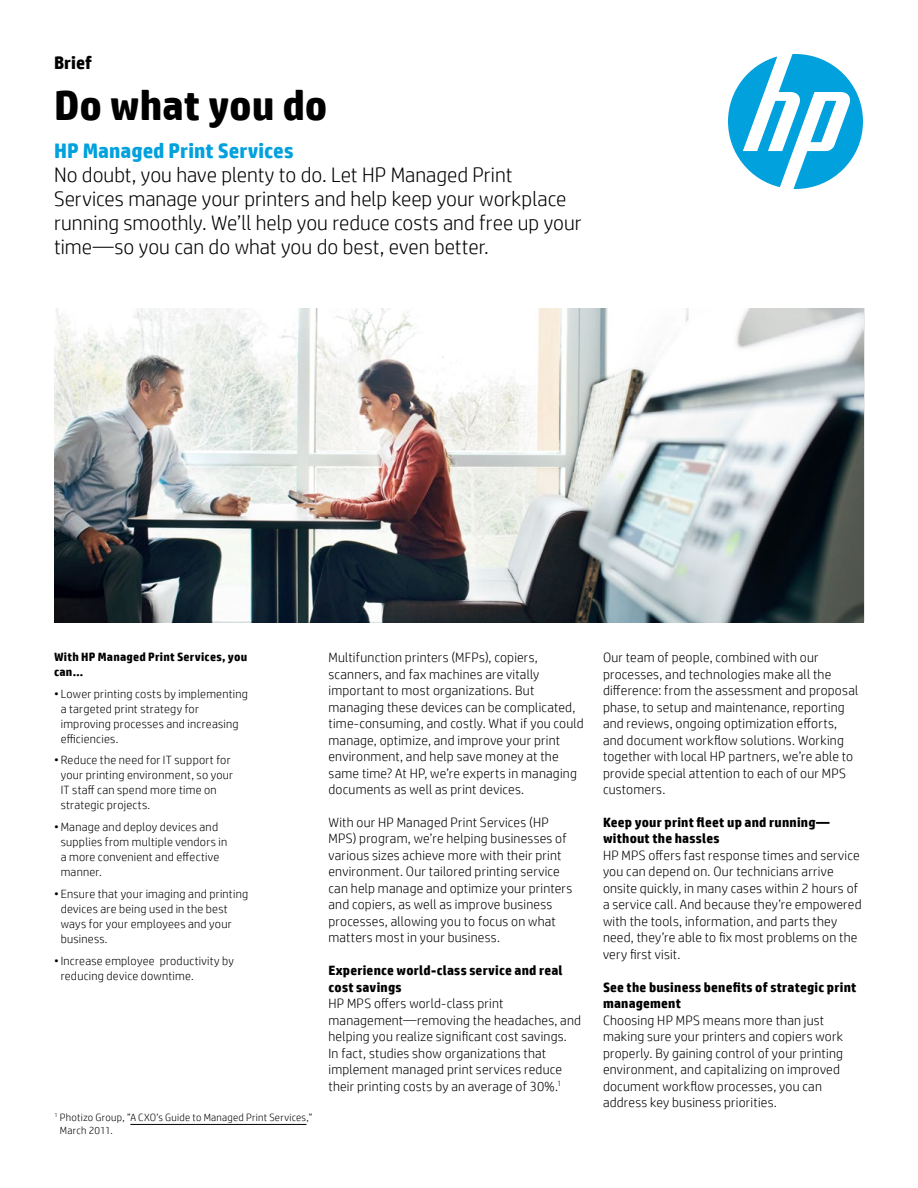
<style>
.page{position:relative;width:918px;height:1188px;background:#fff}
.page>*{position:absolute;margin:0;border:0;box-sizing:border-box;transform-origin:0 0}
.t1{font:700 42px "HP Simplified";letter-spacing:-.005em;color:#000}
.t2{font:300 21px/24px "HP Simplified";color:#000}
.t3{font:700 21px "HP Simplified";letter-spacing:.005em;color:#00a1dd}
.t4{font:700 18px "HP Simplified";letter-spacing:.005em;color:#000}
.t5{font:300 13.5px/16.5px "HP Simplified";letter-spacing:.015em;color:#000}
.t6{font:700 13.5px/16.5px "HP Simplified";letter-spacing:.015em;color:#000}
.t7{font:300 12px/15px "HP Simplified";letter-spacing:.02em;color:#000101}
.t8{font:300 12px/15px "HP Simplified";letter-spacing:.02em;color:#000}
.t9{font:700 12px/15px "HP Simplified";letter-spacing:.02em;color:#000}
.t10{font:300 10.5px/13.5px "HP Simplified";letter-spacing:.025em;color:#000}
</style>
<div class="page">
<svg style="left:728px;top:54px;width:135px;height:135px"></svg>
<img style="left:54px;top:309px;width:809px;height:313px">
<hr style="left:130px;top:1124px;width:176px;height:1px;background:#000">
<h3 class="t4" style="left:54px;top:52px;width:40px">Brief</h3>
<h1 class="t1" style="left:54px;top:81px;width:275px">Do what you do</h1>
<h2 class="t3" style="left:54px;top:138px;width:241px">HP Managed Print Services</h2>
<h2 class="t2" style="left:54px;top:162px;width:529px">No doubt, you have plenty to do. Let HP Managed Print Services manage your printers and help keep your workplace running smoothly. We’ll help you reduce costs and free up your time—so you can do what you do best, even better.</h2>
<p class="t9" style="left:54px;top:649px;width:195px">With HP Managed Print Services, you can…</p>
<p class="t7" style="left:61px;top:686px;width:189px;text-indent:-7px">• Lower printing costs by implementing a targeted print strategy for improving processes and increasing efficiencies.</p>
<p class="t7" style="left:61px;top:753px;width:174px;text-indent:-7px">• Reduce the need for IT support for your printing environment, so your<br>IT staff can spend more time on strategic projects.</p>
<p class="t7" style="left:61px;top:819px;width:168px;text-indent:-7px">•Manage and deploy devices and supplies from multiple vendors in a more convenient and effective manner.</p>
<p class="t7" style="left:61px;top:886px;width:189px;text-indent:-7px">• Ensure that your imaging and printing devices are being used in the best ways for your employees and your business.</p>
<p class="t8" style="left:61px;top:953px;width:175px;text-indent:-7px">•Increase employee productivity by reducing device downtime.</p>
<p class="t10" style="left:60px;top:1110px;width:254px;text-indent:-5px"><sup>1</sup> Photizo Group, ”A CXO’s Guide to Managed Print Services,”<br>March 2011.</p>
<p class="t5" style="left:328px;top:649px;width:257px">Multifunction printers (MFPs), copiers, scanners, and fax machines are vitally important to most organizations. But managing these devices can be complicated, time-consuming, and costly. What if you could manage, optimize, and improve your print environment, and help save money at the same time? At HP, we’re experts in managing documents as well as print devices.</p>
<p class="t5" style="left:328px;top:814px;width:245px">With our HP Managed Print Services (HP MPS) program, we’re helping businesses of various sizes achieve more with their print environment. Our tailored printing service can help manage and optimize your printers and copiers, as well as improve business processes, allowing you to focus on what matters most in your business.</p>
<p class="t6" style="left:328px;top:962px;width:236px">Experience world-class service and real cost savings</p>
<p class="t5" style="left:328px;top:995px;width:254px">HP MPS offers world-class print management—removing the headaches, and helping you realize significant cost savings.<br>In fact, studies show organizations that implement managed print services reduce their printing costs by an average of 30%.<sup>1</sup></p>
<p class="t5" style="left:603px;top:649px;width:257px">Our team of people, combined with our processes, and technologies make all the difference: from the assessment and proposal phase, to setup and maintenance, reporting and reviews, ongoing optimization efforts, and document workflow solutions. Working together with local HP partners, we’re able to provide special attention to each of our MPS customers.</p>
<p class="t6" style="left:603px;top:814px;width:228px">Keep your print fleet up and running— without the hassles</p>
<p class="t5" style="left:603px;top:847px;width:260px">HP MPS offers fast response times and service you can depend on. Our technicians arrive onsite quickly, in many cases within 2 hours of a service call. And because they’re empowered with the tools, information, and parts they need, they’re able to fix most problems on the very first visit.</p>
<p class="t6" style="left:603px;top:978px;width:255px">See the business benefits of strategic print management</p>
<p class="t5" style="left:603px;top:1011px;width:242px">Choosing HP MPS means more than just making sure your printers and copiers work properly. By gaining control of your printing environment, and capitalizing on improved document workflow processes, you can address key business priorities.</p>
</div>
